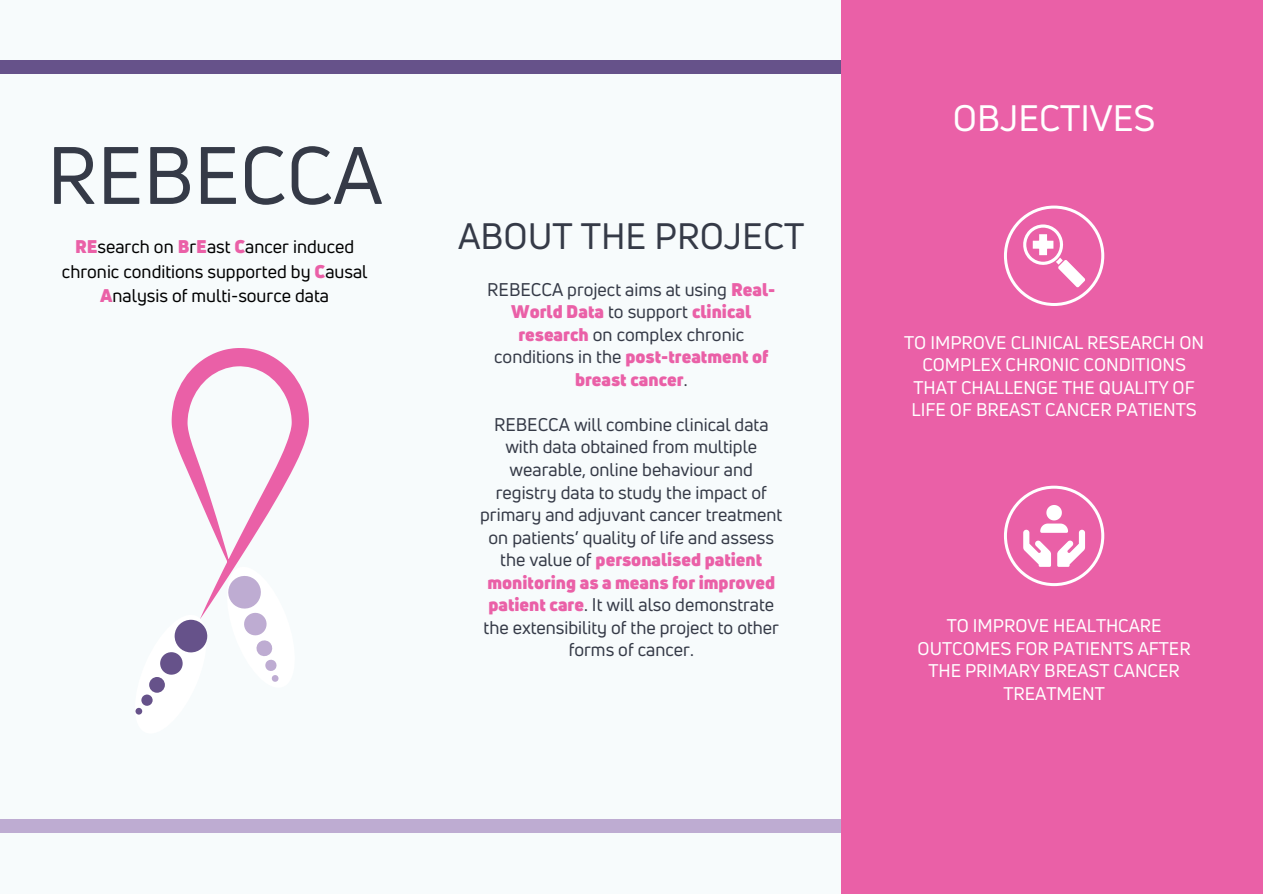
<style>
.page{position:relative;width:1263px;height:894px;background:#fff}
.page>*{position:absolute;margin:0;border:0;box-sizing:border-box;transform-origin:0 0}
.t1{font:79.5px "Uni Neue";color:#353a47}
.t2{font:36px "Uni Neue";color:#353a47}
.t3{font:36px "Uni Neue";color:#fff}
.t4{font:18px/22.5px "Uni Neue";color:#353a47;text-align:center}
.t5{font:18px/22.5px "Uni Neue";color:#fff;text-align:center}
.t6{font:18px/24.8px "Uni Neue";color:#000;text-align:center}
.s1{font-weight:900;color:#ea60a7}
</style>
<div class="page">
<div style="left:0;top:0;width:1263px;height:893px;background:#f7fbfc"></div>
<div style="left:0;top:819px;width:861px;height:13px;background:#beacd2"></div>
<div style="left:0;top:61px;width:864px;height:13px;background:#66528a"></div>
<div style="left:841px;top:0;width:422px;height:893px;background:#ea60a7"></div>
<svg style="left:135px;top:348px;width:174px;height:367px"></svg>
<svg style="left:1004px;top:205px;width:100px;height:101px"></svg>
<svg style="left:1004px;top:485px;width:100px;height:101px"></svg>
<p class="t1" style="left:47px;top:120px;width:337px">REBECCA</p>
<p class="t6" style="left:62px;top:233px;width:307px"><span class="s1">RE</span>search on <span class="s1">B</span>r<span class="s1">E</span>ast <span class="s1">C</span>ancer induced chronic conditions supported by <span class="s1">C</span>ausal<br><span class="s1">A</span>nalysis of multi-source data</p>
<p class="t2" style="left:458px;top:211px;width:348px">ABOUT THE PROJECT</p>
<p class="t4" style="left:487px;top:278px;width:289px">REBECCA project aims at using <span class="s1">Real-<br>World Data</span> to support <span class="s1">clinical research</span> on complex chronic conditions in the <span class="s1">post-treatment of breast cancer</span>.</p>
<p class="t4" style="left:480px;top:413px;width:304px">REBECCA will combine clinical data with data obtained from multiple wearable, online behaviour and registry data to study the impact of primary and adjuvant cancer treatment on patients’ quality of life and assess the value of <span class="s1">personalised patient monitoring as a means for improved patient care</span>. It will also demonstrate the extensibility of the project to other forms of cancer.</p>
<p class="t3" style="left:953px;top:93px;width:204px">OBJECTIVES</p>
<p class="t5" style="left:904px;top:330px;width:301px">TO IMPROVE CLINICAL RESEARCH ON<br>COMPLEX CHRONIC CONDITIONS<br>THAT CHALLENGE THE QUALITY OF<br>LIFE OF BREAST CANCER PATIENTS</p>
<p class="t5" style="left:918px;top:614px;width:275px">TO IMPROVE HEALTHCARE<br>OUTCOMES FOR PATIENTS AFTER<br>THE PRIMARY BREAST CANCER<br>TREATMENT</p>
</div>
